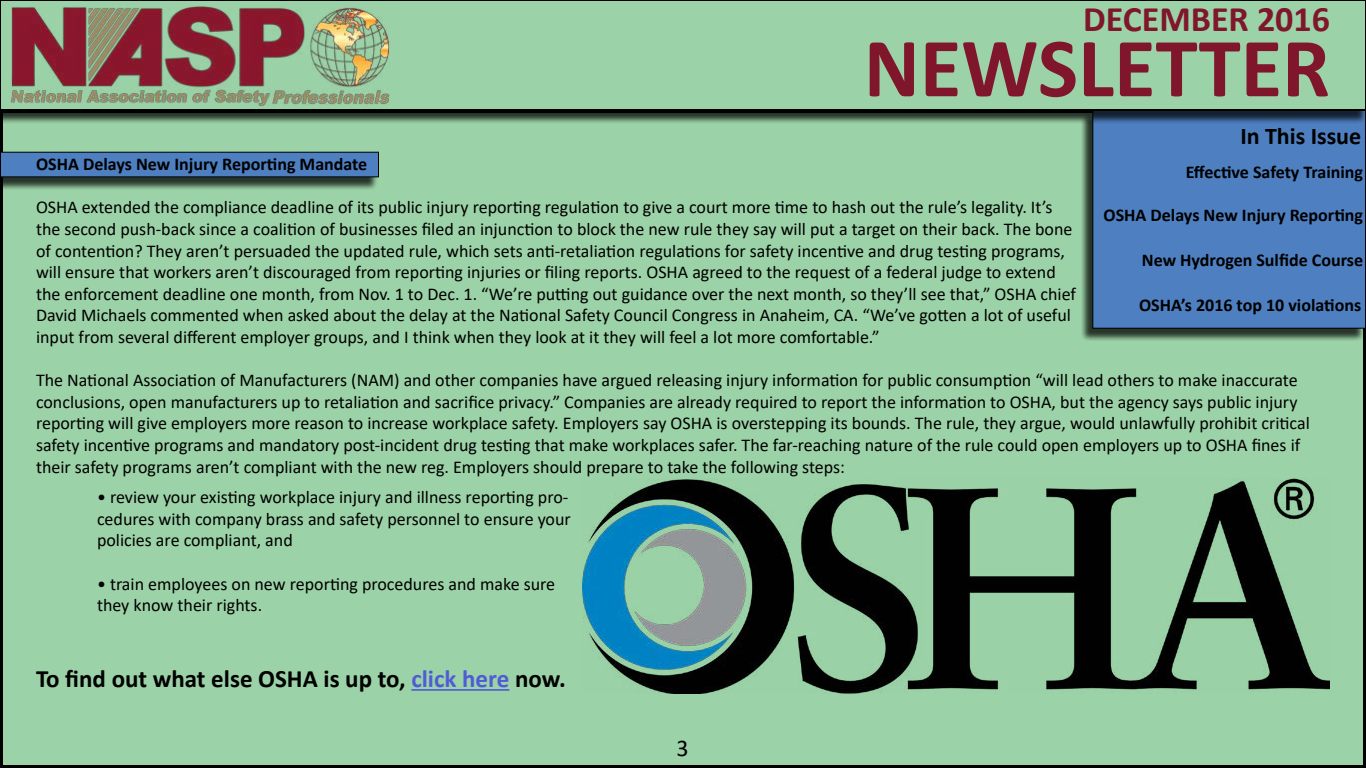
<style>
.page{position:relative;width:1366px;height:768px;background:#fff}
.page>*{position:absolute;margin:0;border:0;box-sizing:border-box;transform-origin:0 0}
.t1{font:700 85px "Calibri";color:#80162b}
.t2{font:700 36px "Calibri";color:#80162b}
.t3{font:700 25px "Calibri";color:#000}
.t4{font:700 24px "Calibri";color:#000}
.t5{font:24px "Calibri";color:#000}
.t6{font:18px/21.6px "Calibri";color:#000}
.t7{font:700 18px "Calibri";color:#000}
.s1{color:#4f5cd6}
</style>
<div class="page">
<div style="left:2px;top:112px;width:1362px;height:654px;background:#9cd2a7"></div>
<div style="left:1081px;top:112px;width:284px;height:229px;background:#000;opacity:.75"></div>
<div style="left:1093px;top:110px;width:273px;height:218px;background:#4e80c1"></div>
<div style="left:1092px;top:110px;width:274px;height:219px;border:1px solid #000"></div>
<div style="left:0;top:4px;width:1366px;height:121px;background:#000;opacity:.75"></div>
<div style="left:0;top:0;width:1366px;height:110px;background:#9cd2a7"></div>
<div style="left:0;top:0;width:1366px;height:110px;border:1px solid #000"></div>
<img style="left:0;top:0;width:400px;height:110px">
<div style="left:0;top:154px;width:378px;height:36px;background:#000;opacity:.75"></div>
<div style="left:0;top:152px;width:378px;height:25px;background:#4e80c1"></div>
<div style="left:0;top:152px;width:379px;height:25px;border:1px solid #000"></div>
<hr style="left:411px;top:689px;width:98px;height:2px;background:#4f5cd6">
<img style="left:582px;top:479px;width:748px;height:215px">
<h2 class="t2" style="left:1083px;top:-7px;width:248px">DECEMBER 2016</h2>
<h1 class="t1" style="left:864px;top:8px;width:468px">NEWSLETTER</h1>
<h3 class="t4" style="left:1240px;top:119px;width:122px">In This Issue</h3>
<p class="t7" style="left:1186px;top:160px;width:179px">Effective Safety Training</p>
<p class="t7" style="left:1104px;top:202px;width:261px">OSHA Delays New Injury Reporting</p>
<p class="t7" style="left:1142px;top:247px;width:223px">New Hydrogen Sulfide Course</p>
<p class="t7" style="left:1139px;top:292px;width:224px">OSHA’s 2016 top 10 violations</p>
<p class="t7" style="left:36px;top:152px;width:333px">OSHA Delays New Injury Reporting Mandate</p>
<p class="t6" style="left:36px;top:196px;width:1042px">OSHA extended the compliance deadline of its public injury reporting regulation to give a court more time to hash out the rule’s legality. It’s the second push-back since a coalition of businesses filed an injunction to block the new rule they say will put a target on their back. The bone of contention? They aren’t persuaded the updated rule, which sets anti-retaliation regulations for safety incentive and drug testing programs, will ensure that workers aren’t discouraged from reporting injuries or filing reports. OSHA agreed to the request of a federal judge to extend the enforcement deadline one month, from Nov. 1 to Dec. 1. “We’re putting out guidance over the next month, so they’ll see that,” OSHA chief David Michaels commented when asked about the delay at the National Safety Council Congress in Anaheim, CA. “We’ve gotten a lot of useful input from several different employer groups, and I think when they look at it they will feel a lot more comfortable.”</p>
<p class="t6" style="left:36px;top:369px;width:1275px">The National Association of Manufacturers (NAM) and other companies have argued releasing injury information for public consumption “will lead others to make inaccurate conclusions, open manufacturers up to retaliation and sacrifice privacy.” Companies are already required to report the information to OSHA, but the agency says public injury reporting will give employers more reason to increase workplace safety. Employers say OSHA is overstepping its bounds. The rule, they argue, would unlawfully prohibit critical safety incentive programs and mandatory post-incident drug testing that make workplaces safer. The far-reaching nature of the rule could open employers up to OSHA fines if their safety programs aren’t compliant with the new reg. Employers should prepare to take the following steps:</p>
<p class="t6" style="left:97px;top:486px;width:475px">• review your existing workplace injury and illness reporting pro&shy;cedures with company brass and safety personnel to ensure your policies are compliant, and</p>
<p class="t6" style="left:97px;top:572px;width:460px">• train employees on new reporting procedures and make sure they know their rights.</p>
<h3 class="t3" style="left:36px;top:661px;width:531px">To find out what else OSHA is up to, <span class="s1">click here</span> now.</h3>
<h3 class="t5" style="left:676px;top:731px;width:14px">3</h3>
</div>
